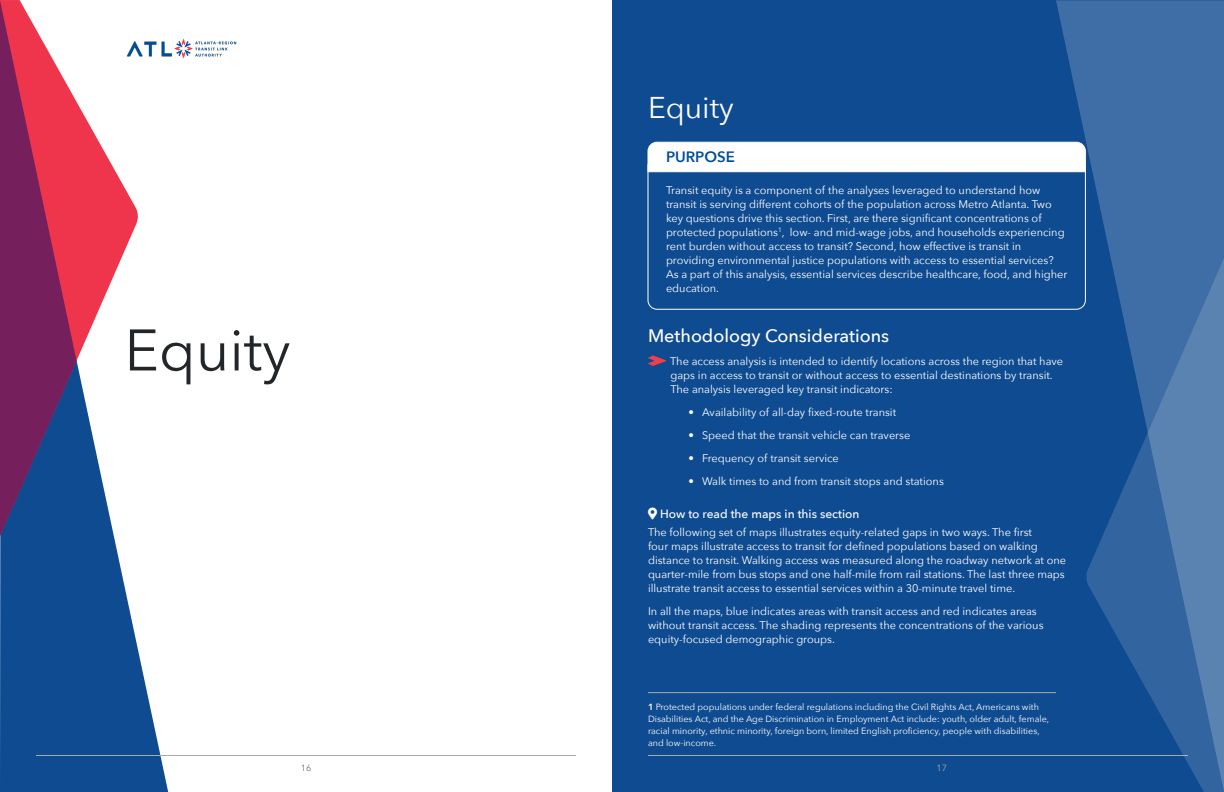
<style>
.page{position:relative;width:1224px;height:792px;background:#fff}
.page>*{position:absolute;margin:0;border:0;box-sizing:border-box;transform-origin:0 0}
.Cover_Title{font:58px "Avenir Next";color:#222628}
.Section_Title_White{font:30px "Avenir Next";color:#fff}
.Methodology{font:500 18px "Avenir Next";color:#fff}
.Purpose_Header--WHIT{font:600 15px "Avenir Next";color:#004f96}
.Body_Subhead--WHITE{font:500 12px "Avenir Next";color:#fff}
.Purpose_Text--last{font:11px/14px "Avenir Next";color:#fff}
.Body_Subtext--WHITE{font:11px/14px "Avenir Next";color:#fff}
.Takeaways_Text--WHIT{font:11px/14px "Avenir Next";color:#fff}
.Footnote--WHITE{font:9px/12px "Avenir Next";color:#fff}
.t1{font:9px "Avenir Next";color:#6c6e70}
.t2{font:9px "Avenir Next";color:#aaaaab}
.s1{font-weight:600}
</style>
<div class="page">
<div style="left:612px;top:0;width:612px;height:792px;background:#0f4b90"></div>
<svg style="left:0;top:536px;width:168px;height:256px;fill:#0f4b90"></svg>
<svg style="left:77px;top:103px;width:61px;height:433px"></svg>
<svg style="left:0;top:0;width:77px;height:536px;background:#8e3c6b"></svg>
<hr style="left:36px;top:755px;width:540px;height:1px;background:#aaaaab">
<hr style="left:648px;top:755px;width:540px;height:1px;background:#aaaaab">
<img style="left:126px;top:39px;width:111px;height:20px">
<svg style="left:1056px;top:0;width:168px;height:792px"></svg>
<svg style="left:647px;top:141px;width:439px;height:23px;background:#f5f7fa"></svg>
<svg style="left:647px;top:164px;width:439px;height:146px"></svg>
<svg style="left:648px;top:355px;width:18px;height:11px"></svg>
<hr style="left:648px;top:692px;width:408px;height:1px;background:#aaaaab">
<h1 class="Cover_Title" style="left:124px;top:301px;width:168px">Equity</h1>
<p class="Section_Title_White" style="left:648px;top:82px;width:87px">Equity</p>
<p class="Purpose_Header--WHIT" style="left:666px;top:144px;width:70px">PURPOSE</p>
<p class="Purpose_Text--last" style="left:666px;top:182px;width:403px">Transit equity is a component of the analyses leveraged to understand how transit is serving different cohorts of the population across Metro Atlanta. Two key questions drive this section. First, are there significant concentrations of protected populations<sup>1</sup>, low- and mid-wage jobs, and households experiencing rent burden without access to transit? Second, how effective is transit in providing environmental justice populations with access to essential services?<br>As a part of this analysis, essential services describe healthcare, food, and higher education.</p>
<p class="Methodology" style="left:648px;top:320px;width:243px">Methodology Considerations</p>
<p class="Takeaways_Text--WHIT" style="left:670px;top:353px;width:395px">The access analysis is intended to identify locations across the region that have gaps in access to transit or without access to essential destinations by transit.<br>The analysis leveraged key transit indicators:</p>
<p class="Purpose_Text--last" style="left:688px;top:404px;width:209px">• Availability of all-day fixed-route transit</p>
<p class="Purpose_Text--last" style="left:688px;top:427px;width:223px">• Speed that the transit vehicle can traverse</p>
<p class="Purpose_Text--last" style="left:688px;top:450px;width:152px">• Frequency of transit service</p>
<p class="Purpose_Text--last" style="left:688px;top:473px;width:257px">• Walk times to and from transit stops and stations</p>
<p class="Body_Subhead--WHITE" style="left:648px;top:503px;width:213px">●▼ How to read the maps in this section</p>
<p class="Body_Subtext--WHITE" style="left:648px;top:525px;width:420px">The following set of maps illustrates equity-related gaps in two ways. The first<br>four maps illustrate access to transit for defined populations based on walking distance to transit. Walking access was measured along the roadway network at one quarter-mile from bus stops and one half-mile from rail stations. The last three maps illustrate transit access to essential services within a 30-minute travel time.</p>
<p class="Body_Subtext--WHITE" style="left:648px;top:604px;width:397px">In all the maps, blue indicates areas with transit access and red indicates areas without transit access. The shading represents the concentrations of the various equity-focused demographic groups.</p>
<p class="Footnote--WHITE" style="left:648px;top:701px;width:403px"><span class="s1">1</span> Protected populations under federal regulations including the Civil Rights Act, Americans with Disabilities Act, and the Age Discrimination in Employment Act include: youth, older adult, female, racial minority, ethnic minority, foreign born, limited English proficiency, people with disabilities, and low-income.</p>
<p class="t1" style="left:301px;top:760px;width:12px">16</p>
<p class="t2" style="left:936px;top:760px;width:12px">17</p>
</div>
